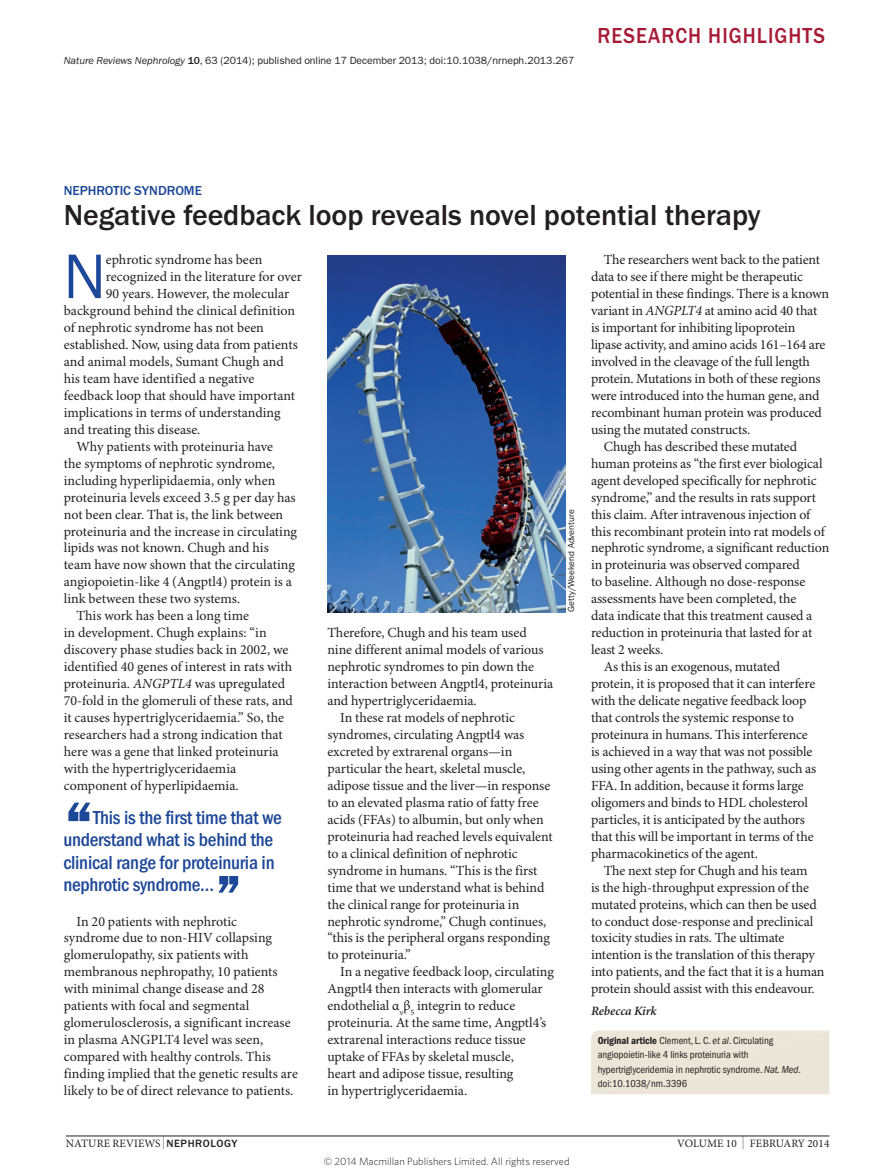
<style>
.page{position:relative;width:893px;height:1174px;background:#fff}
.page>*{position:absolute;margin:0;border:0;box-sizing:border-box;transform-origin:0 0}
.t1{font:500 condensed 75px "ITC Franklin Gothic Std";color:#1d4797;scale:1.25 1}
.t2{font:500 condensed 67.5px "ITC Franklin Gothic Std";color:#1d4797;scale:1.25 1}
.Body_drop_cap{font:63.3px "ITC Franklin Gothic Std";color:#1d4797}
.Title{font:500 30px "ITC Franklin Gothic Std";letter-spacing:-.005em;color:#231f20}
.t3{font:500 22.5px "ITC Franklin Gothic Std";letter-spacing:.05em;color:#a71a37;scale:.9 1}
.t4{font:500 condensed 19.5px/22.5px "ITC Franklin Gothic Std";letter-spacing:-.015em;color:#1d4797}
.Body_text{font:13.95px/17px "Minion Pro";letter-spacing:-.005em;color:#231f20}
.Body_drop_cap-2{font:13.95px "Minion Pro";color:#231f20}
.Strapline{font:500 13.5px "ITC Franklin Gothic Std";letter-spacing:-.005em;color:#1d4797}
.Authors{font:italic 600 12.75px "Minion Pro";letter-spacing:-.005em;color:#231f20}
.t5{font:11.25px "Minion Pro";letter-spacing:.01em;color:#231f20}
.References{font:condensed 10.5px/14.2px "ITC Franklin Gothic Std";letter-spacing:-.005em;color:#231f20}
.Citation_line{font:10.5px "ITC Franklin Gothic Std";letter-spacing:-.005em;color:#231f20}
.t6{font:300 10.5px "Whitney";color:#1d1d1b}
.Figure_credit{font:9px "ITC Franklin Gothic Std";color:#231f20}
.s1{font-style:italic}
.s2{font-weight:500}
.s3{font-family:"ITC Franklin Gothic Std Dm Cd";font-stretch:normal}
.s4{font-size:12.9px}
.s5{font-family:"ITC Franklin Gothic Std";font-weight:500;font-size:10.95px}
</style>
<div class="page">
<hr style="left:66px;top:1135px;width:763px;height:1px;background:#231f20">
<div style="left:591px;top:1030px;width:238px;height:64px;background:#ece6d9"></div>
<img style="left:328px;top:255px;width:238px;height:357px">
<p class="Citation_line" style="left:64px;top:54px;width:512px"><span class="s1">Nature Reviews Nephrology</span> <span class="s2">10</span>, 63 (2014); published online 17 December 2013; doi:10.1038/nrneph.2013.267</p>
<p class="t3" style="left:598px;top:22px;width:254px">RESEARCH HIGHLIGHTS</p>
<p class="Strapline" style="left:64px;top:183px;width:140px">NEPHROTIC SYNDROME</p>
<p class="Title" style="left:64px;top:198px;width:699px">Negative feedback loop reveals novel potential therapy</p>
<p class="Body_drop_cap" style="left:64px;top:240px;width:43px">N</p>
<p class="Body_drop_cap-2" style="left:106px;top:251px;width:158px">ephrotic syndrome has been</p>
<p class="Body_text" style="left:591px;top:252px;width:240px;text-indent:13px">The researchers went back to the patient data to see if there might be therapeutic potential in these findings. There is a known variant in <span class="s1">ANGPLT4</span> at amino acid 40 that is important for inhibiting lipoprotein lipase activity, and amino acids 161–164 are involved in the cleavage of the full length protein. Mutations in both of these regions were introduced into the human gene, and recombinant human protein was produced using the mutated constructs.</p>
<p class="Body_text" style="left:591px;top:438px;width:240px;text-indent:13px">Chugh has described these mutated human proteins as “the first ever biological agent developed specifically for nephrotic syndrome,” and the results in rats support this claim. After intravenous injection of this recombinant protein into rat models of nephrotic syndrome, a significant reduction in proteinuria was observed compared<br>to baseline. Although no dose-response assessments have been completed, the<br>data indicate that this treatment caused a reduction in proteinuria that lasted for at least 2 weeks.</p>
<p class="Body_text" style="left:591px;top:659px;width:227px;text-indent:13px">As this is an exogenous, mutated protein, it is proposed that it can interfere with the delicate negative feedback loop that controls the systemic response to proteinura in humans. This interference is achieved in a way that was not possible using other agents in the pathway, such as FFA. In addition, because it forms large oligomers and binds to HDL cholesterol particles, it is anticipated by the authors that this will be important in terms of the pharmacokinetics of the agent.</p>
<p class="Body_text" style="left:591px;top:862px;width:235px;text-indent:13px">The next step for Chugh and his team<br>is the high-throughput expression of the mutated proteins, which can then be used to conduct dose-response and preclinical toxicity studies in rats. The ultimate intention is the translation of this therapy into patients, and the fact that it is a human protein should assist with this endeavour.</p>
<p class="Authors" style="left:591px;top:1002px;width:67px">Rebecca Kirk</p>
<p class="References" style="left:598px;top:1033px;width:205px"><span class="s3">Original article</span> Clement, L. C. <span class="s1">et al</span>. Circulating angiopoietin-like 4 links proteinuria with hypertriglyceridemia in nephrotic syndrome. <span class="s1">Nat. Med</span>. doi:10.1038/nm.3396</p>
<p class="Body_drop_cap-2" style="left:106px;top:268px;width:198px">recognized in the literature for over</p>
<p class="Body_drop_cap-2" style="left:106px;top:285px;width:185px">90 years. However, the molecular</p>
<p class="Body_drop_cap-2" style="left:64px;top:302px;width:233px">background behind the clinical definition</p>
<p class="Body_drop_cap-2" style="left:64px;top:319px;width:202px">of nephrotic syndrome has not been</p>
<p class="Body_drop_cap-2" style="left:64px;top:336px;width:235px">established. Now, using data from patients</p>
<p class="Body_drop_cap-2" style="left:64px;top:353px;width:221px">and animal models, Sumant Chugh and</p>
<p class="Body_drop_cap-2" style="left:64px;top:370px;width:192px">his team have identified a negative</p>
<p class="Body_drop_cap-2" style="left:64px;top:387px;width:233px">feedback loop that should have important</p>
<p class="Body_drop_cap-2" style="left:64px;top:404px;width:218px">implications in terms of understanding</p>
<p class="Body_drop_cap-2" style="left:64px;top:421px;width:138px">and treating this disease.</p>
<p class="Body_text" style="left:64px;top:438px;width:235px;text-indent:13px">Why patients with proteinuria have<br>the symptoms of nephrotic syndrome, including hyperlipidaemia, only when proteinuria levels exceed 3.5 g per day has not been clear. That is, the link between proteinuria and the increase in circulating lipids was not known. Chugh and his team have now shown that the circulating angiopoietin-like 4 (Angptl4) protein is a link between these two systems.</p>
<p class="Body_text" style="left:64px;top:608px;width:231px;text-indent:13px">This work has been a long time<br>in development. Chugh explains: “in discovery phase studies back in 2002, we identified 40 genes of interest in rats with proteinuria. <span class="s1">ANGPTL4</span> was upregulated 70-fold in the glomeruli of these rats, and it causes hypertriglyceridaemia.” So, the researchers had a strong indication that here was a gene that linked proteinuria with the hypertriglyceridaemia component of hyperlipidaemia.</p>
<p class="Figure_credit" style="left:566px;top:612px;width:104px;rotate:-90deg">Getty/Weekend Adventure</p>
<p class="Body_text" style="left:327px;top:625px;width:227px">Therefore, Chugh and his team used nine different animal models of various nephrotic syndromes to pin down the interaction between Angptl4, proteinuria and hypertriglyceridaemia.</p>
<p class="Body_text" style="left:327px;top:709px;width:227px;text-indent:13px">In these rat models of nephrotic syndromes, circulating Angptl4 was excreted by extrarenal organs—in particular the heart, skeletal muscle, adipose tissue and the liver—in response to an elevated plasma ratio of fatty free acids (FFAs) to albumin, but only when proteinuria had reached levels equivalent to a clinical definition of nephrotic syndrome in humans. “This is the first time that we understand what is behind the clinical range for proteinuria in nephrotic syndrome,” Chugh continues, “this is the peripheral organs responding to proteinuria.”</p>
<p class="Body_text" style="left:327px;top:964px;width:228px;text-indent:13px">In a negative feedback loop, circulating Angptl4 then interacts with glomerular endothelial α<sub>ν</sub>β<sub>5</sub> integrin to reduce proteinuria. At the same time, Angptl4’s extrarenal interactions reduce tissue uptake of FFAs by skeletal muscle,<br>heart and adipose tissue, resulting<br>in hypertriglyceridaemia.</p>
<p class="t1" style="left:63px;top:786px;width:27px">‘‘</p>
<p class="t4" style="left:63px;top:806px;width:220px;text-indent:30px">This is the first time that we understand what is behind the clinical range for proteinuria in nephrotic syndrome…</p>
<p class="t2" style="left:214px;top:860px;width:24px">’’</p>
<p class="Body_text" style="left:64px;top:913px;width:236px;text-indent:13px">In 20 patients with nephrotic<br>syndrome due to non-HIV collapsing glomerulopathy, six patients with membranous nephropathy, 10 patients with minimal change disease and 28 patients with focal and segmental glomerulosclerosis, a significant increase in plasma ANGPLT4 level was seen, compared with healthy controls. This finding implied that the genetic results are likely to be of direct relevance to patients.</p>
<p class="t5" style="left:66px;top:1136px;width:173px">NATURE REVIEWS <span class="s4">|</span> <span class="s5">NEPHROLOGY</span></p>
<p class="t5" style="left:677px;top:1136px;width:154px">VOLUME 10 <span class="s4">|</span> FEBRUARY 2014</p>
<p class="t6" style="left:324px;top:1154px;width:247px">© 2014 Macmillan Publishers Limited. All rights reserved</p>
</div>
